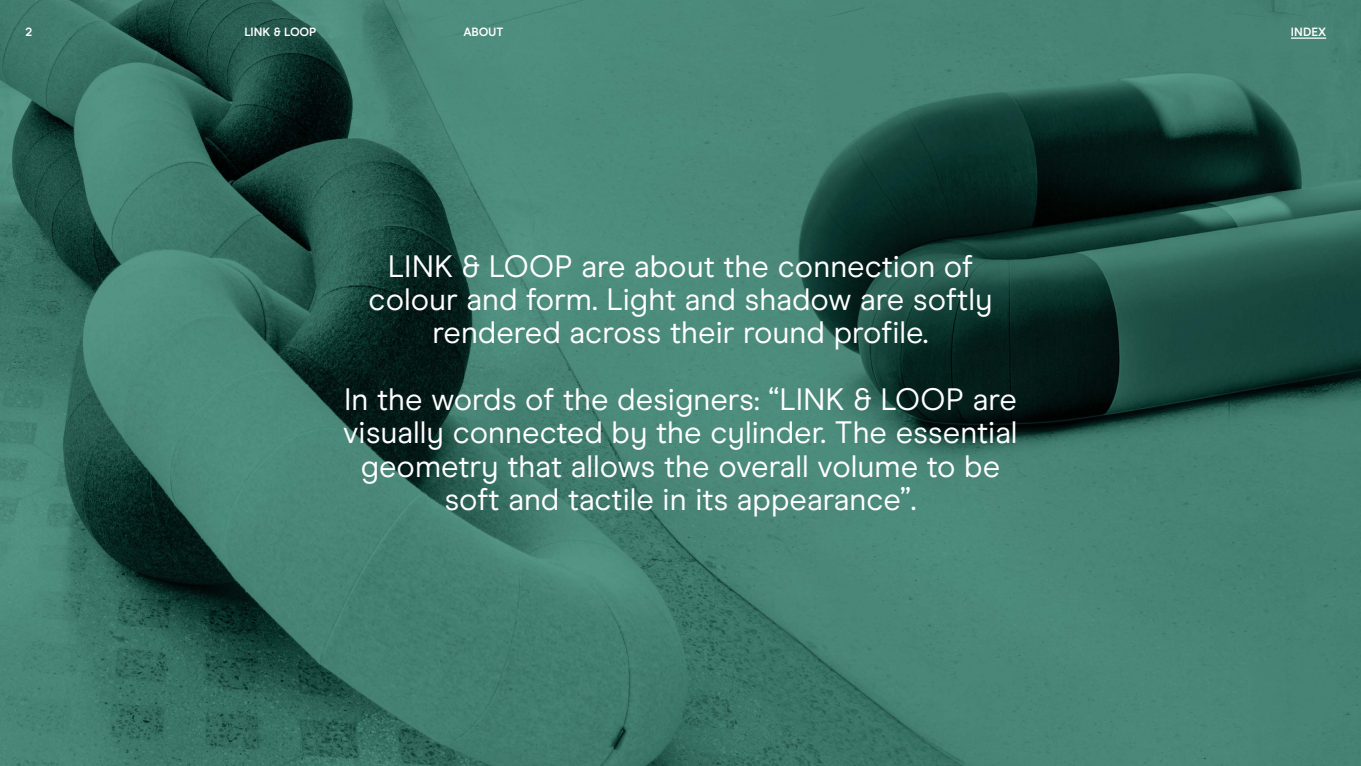
<style>
.page{position:relative;width:1361px;height:766px;background:#fff}
.page>*{position:absolute;margin:0;border:0;box-sizing:border-box;transform-origin:0 0}
.t1{font:57.75px/57px "Modern Era";letter-spacing:-.02em;color:#fff;text-align:center}
.t2{font:30.98px/33.3px "Modern Era";color:#fff;text-align:center}
.t3{font:700 11.95px "Modern Era";letter-spacing:-.005em;color:#fff}
</style>
<div class="page">
<img style="left:0;top:0;width:1361px;height:765px">
<hr style="left:1291px;top:37px;width:35px;height:2px;background:#fff">
<p class="t3" style="left:26px;top:25px;width:8px">2</p>
<p class="t3" style="left:244px;top:25px;width:74px">LINK &amp; LOOP</p>
<p class="t3" style="left:463px;top:25px;width:42px">ABOUT</p>
<p class="t3" style="left:1291px;top:25px;width:37px">INDEX</p>
<h1 class="t1" style="left:436px;top:228px;width:491px">Two families in one,<br>Mini &amp; Maxi</h1>
<p class="t2" style="left:368px;top:249px;width:625px">LINK &amp; LOOP are about the connection of colour and form. Light and shadow are softly rendered across their round profile.</p>
<p class="t2" style="left:343px;top:382px;width:676px">In the words of the designers: “LINK &amp; LOOP are visually connected by the cylinder. The essential geometry that allows the overall volume to be soft and tactile in its appearance”.</p>
</div>
